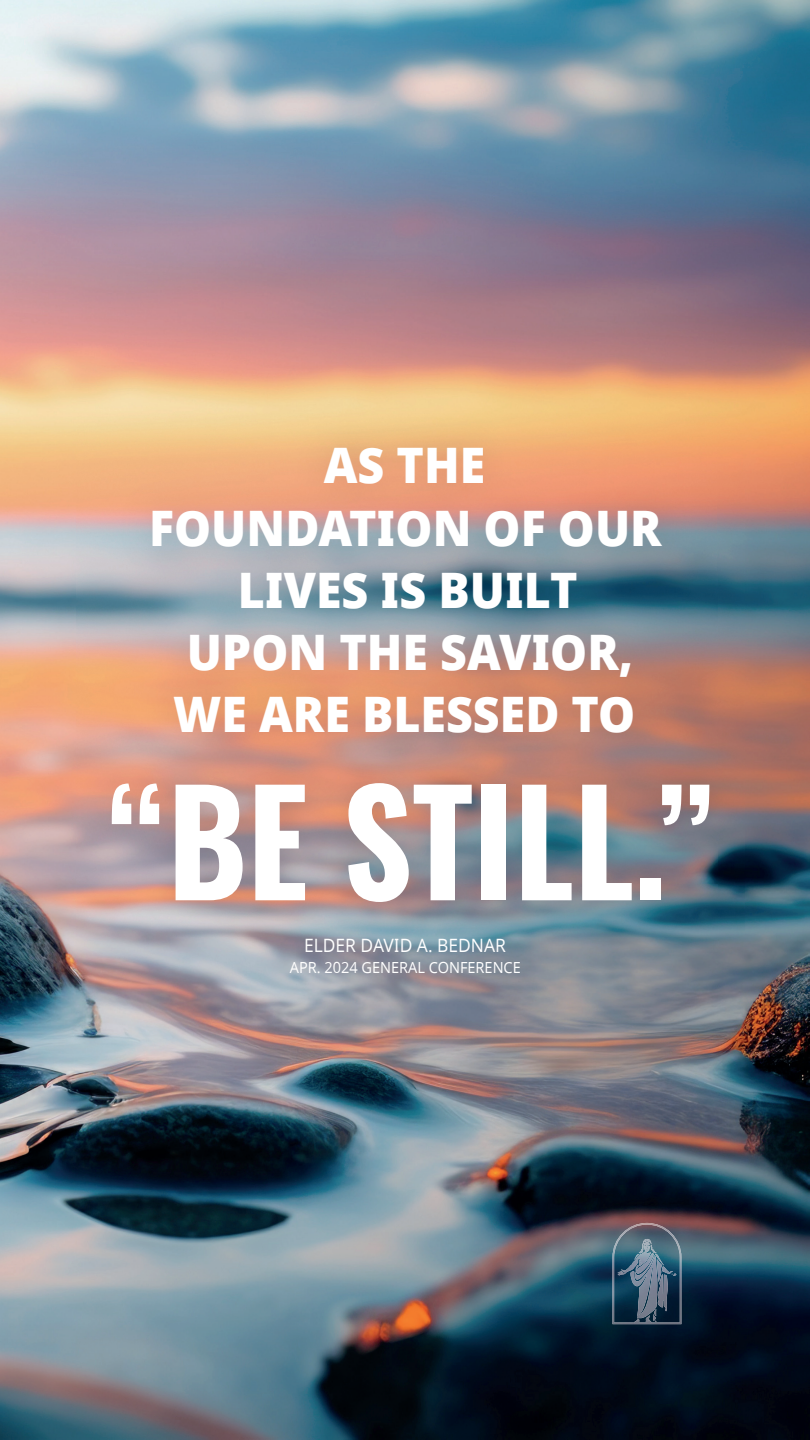
<style>
.page{position:relative;width:810px;height:1440px;background:#fff}
.page>*{position:absolute;margin:0;border:0;box-sizing:border-box;transform-origin:0 0}
.t1{font:700 142.73px "Oswald";color:#fff;scale:.95 1}
.t2{font:800 48.97px/62.2px "Dots Solidlds Lat";color:#fff;text-align:center;scale:.95 1}
.t3{font:18.38px "Dots Solidlds Lat";color:#fff;scale:.95 1}
.t4{font:15.3px "Dots Solidlds Lat";color:#fff;scale:.95 1}
</style>
<div class="page">
<img style="left:0;top:0;width:810px;height:1440px">
<img style="left:612px;top:1223px;width:69px;height:101px">
<img style="left:618px;top:1242px;width:16px;height:33px">
<img style="left:658px;top:1276px;width:10px;height:35px">
<svg style="left:653px;top:1318px;width:3px;height:4px"></svg>
<img style="left:630px;top:1256px;width:28px;height:62px">
<svg style="left:634px;top:1239px;width:42px;height:37px;background:#5c7d8f"></svg>
<img style="left:77px;top:413px;width:667px;height:524px">
<p class="t2" style="left:149px;top:436px;width:541px">AS THE<br>FOUNDATION OF OUR<br>LIVES IS BUILT<br>UPON THE SAVIOR,<br>WE ARE BLESSED TO</p>
<h1 class="t1" style="left:109px;top:768px;width:637px">“BE STILL.”</h1>
<p class="t3" style="left:304px;top:931px;width:214px">ELDER DAVID A. BEDNAR</p>
<p class="t4" style="left:290px;top:956px;width:245px">APR. 2024 GENERAL CONFERENCE</p>
</div>
